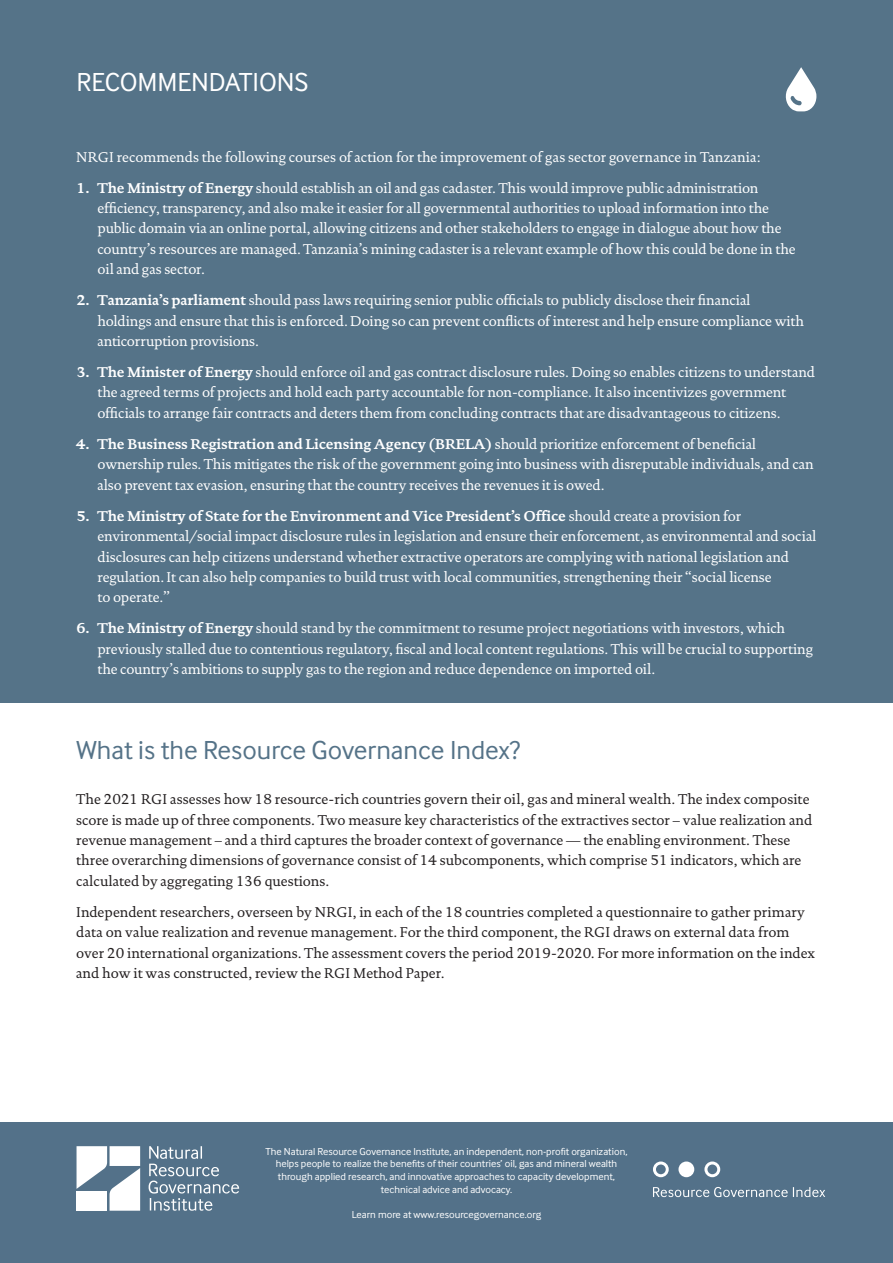
<style>
.page{position:relative;width:893px;height:1263px;background:#fff}
.page>*{position:absolute;margin:0;border:0;box-sizing:border-box;transform-origin:0 0}
.t1{font:27px "Inter Face";color:#557388}
.t2{font:27px "Inter Face";letter-spacing:-.005em;color:#fff}
.t3{font:14.4px/20.4px "DTL Documenta T";letter-spacing:-.01em;color:#fff}
.t4{font:14.4px/20.4px "DTL Documenta T";color:#231f20}
.t5{font:10.5px/12.6px "Inter Face";color:#fff;text-align:center}
.s1{font-weight:700}
</style>
<div class="page">
<div style="left:0;top:1122px;width:893px;height:141px;background:#537189"></div>
<div style="left:0;top:0;width:893px;height:703px;background:#557388"></div>
<svg style="left:76px;top:1146px;width:64px;height:65px"></svg>
<svg style="left:149px;top:1146px;width:90px;height:65px"></svg>
<svg style="left:653px;top:1187px;width:172px;height:10px"></svg>
<svg style="left:653px;top:1161px;width:16px;height:16px"></svg>
<svg style="left:704px;top:1161px;width:16px;height:16px"></svg>
<div style="left:678px;top:1161px;width:16px;height:16px;background:#fff;border-radius:50%"></div>
<svg style="left:785px;top:67px;width:31px;height:44px"></svg>
<h1 class="t2" style="left:77px;top:67px;width:233px">RECOMMENDATIONS</h1>
<p class="t3" style="left:76px;top:146px;width:686px">NRGI recommends the following courses of action for the improvement of gas sector governance in Tanzania:</p>
<p class="t3" style="left:98px;top:177px;width:700px;text-indent:-21px"><span class="s1">1. The Ministry of Energy</span> should establish an oil and gas cadaster. This would improve public administration efficiency, transparency, and also make it easier for all governmental authorities to upload information into the public domain via an online portal, allowing citizens and other stakeholders to engage in dialogue about how the country’s resources are managed. Tanzania’s mining cadaster is a relevant example of how this could be done in the oil and gas sector.</p>
<p class="t3" style="left:98px;top:290px;width:708px;text-indent:-21px"><span class="s1">2. Tanzania’s parliament</span> should pass laws requiring senior public officials to publicly disclose their financial holdings and ensure that this is enforced. Doing so can prevent conflicts of interest and help ensure compliance with anticorruption provisions.</p>
<p class="t3" style="left:98px;top:362px;width:719px;text-indent:-21px"><span class="s1">3. The Minister of Energy</span> should enforce oil and gas contract disclosure rules. Doing so enables citizens to understand the agreed terms of projects and hold each party accountable for non-compliance. It also incentivizes government officials to arrange fair contracts and deters them from concluding contracts that are disadvantageous to citizens.</p>
<p class="t3" style="left:98px;top:434px;width:718px;text-indent:-21px"><span class="s1">4. The Business Registration and Licensing Agency (BRELA)</span> should prioritize enforcement of beneficial ownership rules. This mitigates the risk of the government going into business with disreputable individuals, and can also prevent tax evasion, ensuring that the country receives the revenues it is owed.</p>
<p class="t3" style="left:98px;top:506px;width:720px;text-indent:-21px"><span class="s1">5. The Ministry of State for the Environment and Vice President’s Office</span> should create a provision for environmental/social impact disclosure rules in legislation and ensure their enforcement, as environmental and social disclosures can help citizens understand whether extractive operators are complying with national legislation and regulation. It can also help companies to build trust with local communities, strengthening their “social license<br>to operate.”</p>
<p class="t3" style="left:98px;top:618px;width:717px;text-indent:-21px"><span class="s1">6. The Ministry of Energy</span> should stand by the commitment to resume project negotiations with investors, which previously stalled due to contentious regulatory, fiscal and local content regulations. This will be crucial to supporting the country’s ambitions to supply gas to the region and reduce dependence on imported oil.</p>
<h1 class="t1" style="left:77px;top:735px;width:445px">What is the Resource Governance Index?</h1>
<p class="t4" style="left:76px;top:789px;width:737px">The 2021 RGI assesses how 18 resource-rich countries govern their oil, gas and mineral wealth. The index composite score is made up of three components. Two measure key characteristics of the extractives sector – value realization and revenue management – and a third captures the broader context of governance — the enabling environment. These three overarching dimensions of governance consist of 14 subcomponents, which comprise 51 indicators, which are calculated by aggregating 136 questions.</p>
<p class="t4" style="left:76px;top:902px;width:740px">Independent researchers, overseen by NRGI, in each of the 18 countries completed a questionnaire to gather primary data on value realization and revenue management. For the third component, the RGI draws on external data from over 20 international organizations. The assessment covers the period 2019-2020. For more information on the index and how it was constructed, review the RGI Method Paper.</p>
<p class="t5" style="left:265px;top:1145px;width:363px">The Natural Resource Governance Institute, an independent, non-profit organization, helps people to realize the benefits of their countries’ oil, gas and mineral wealth through applied research, and innovative approaches to capacity development, technical advice and advocacy.</p>
<p class="t5" style="left:352px;top:1208px;width:191px">Learn more at www.resourcegovernance.org</p>
</div>
